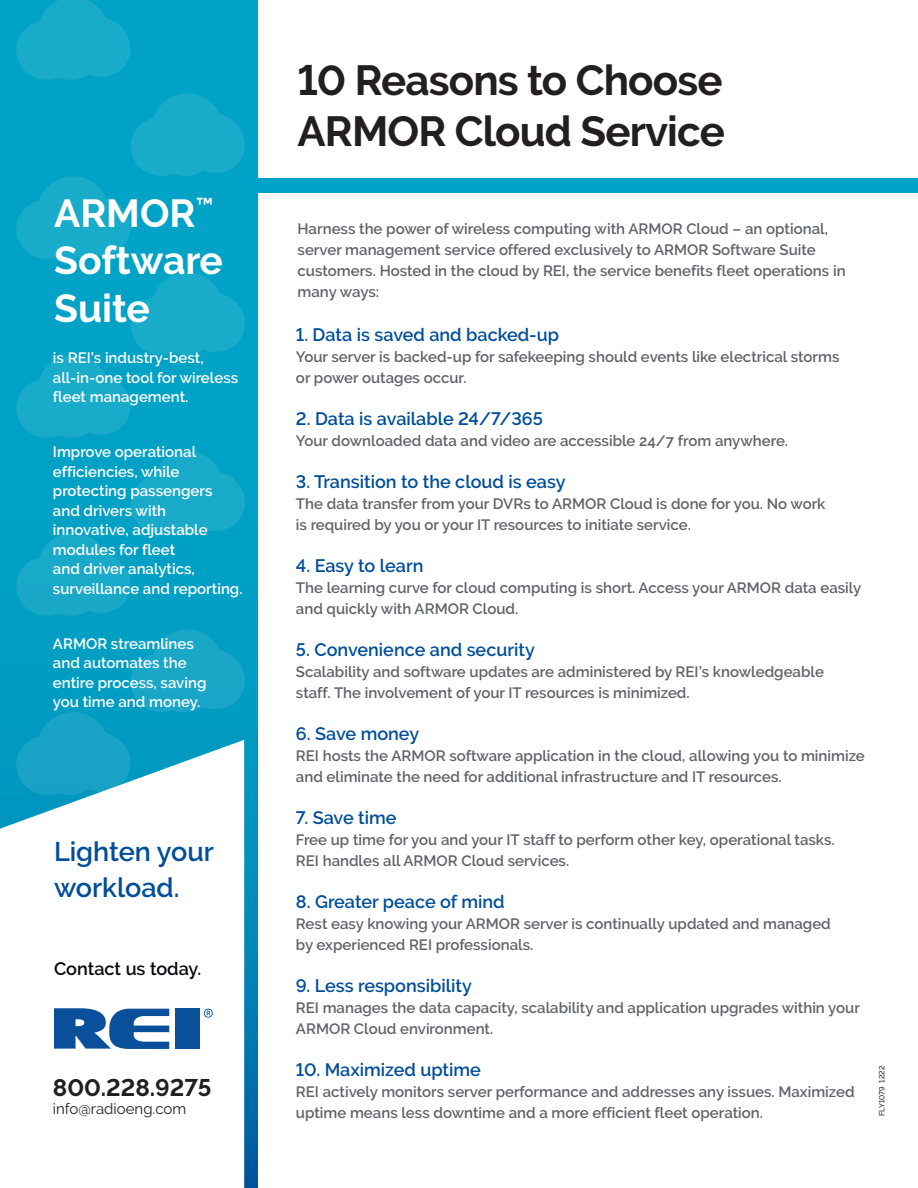
<style>
.page{position:relative;width:918px;height:1188px;background:#fff}
.page>*{position:absolute;margin:0;border:0;box-sizing:border-box;transform-origin:0 0}
.t1{font:700 42px/51px "Raleway";letter-spacing:-.02em;color:#231f20}
.t2{font:700 39px/47.7px "Raleway";color:#fff}
.t3{font:600 27px/36px "Raleway";color:#004e99}
.Body_black{font:700 24px "Raleway";color:#231f20}
.t4{font:600 18px "Raleway";color:#004e99}
.t5{font:600 18px "Raleway";color:#08070e}
.t6{font:600 15px/21px "Raleway";color:#5f636a}
.t7{font:600 15px/19.5px "Raleway";color:#fff}
.Body_black-2{font:15px "Raleway";color:#231f20}
.Prod_Code{font:500 7.5px "Raleway";color:#231f20}
</style>
<div class="page">
<svg style="left:0;top:0;width:257px;height:1188px;background:#009dc2"></svg>
<svg style="left:16px;top:629px;width:230px;height:166px;background:#089fc3"></svg>
<svg style="left:16px;top:451px;width:230px;height:165px;background:#09a3c5"></svg>
<svg style="left:16px;top:272px;width:230px;height:166px;background:#09a5c6"></svg>
<svg style="left:16px;top:0;width:116px;height:80px;background:#12a8c8"></svg>
<svg style="left:16px;top:93px;width:230px;height:166px;background:#09a5c6"></svg>
<div style="left:246px;top:179px;width:672px;height:14px;background:#00a3c7"></div>
<svg style="left:0;top:740px;width:244px;height:448px"></svg>
<svg style="left:16px;top:987px;width:230px;height:165px"></svg>
<p class="t2" style="left:54px;top:190px;width:170px">ARMOR<sup>™<br></sup>Software<br>Suite</p>
<p class="t7" style="left:53px;top:348px;width:187px">is REI’s industry-best, all-in-one tool for wireless fleet management.</p>
<p class="t7" style="left:53px;top:442px;width:191px">Improve operational efficiencies, while protecting passengers and drivers with innovative, adjustable modules for fleet<br>and driver analytics, surveillance and reporting.</p>
<p class="t7" style="left:53px;top:634px;width:155px">ARMOR streamlines and automates the entire process, saving you time and money.</p>
<p class="t3" style="left:54px;top:834px;width:162px">Lighten your workload.</p>
<p class="t5" style="left:54px;top:959px;width:149px">Contact us today.</p>
<p class="Body_black" style="left:53px;top:1074px;width:160px">800.228.9275</p>
<p class="Body_black-2" style="left:53px;top:1100px;width:135px">info@radioeng.com</p>
<p class="t1" style="left:298px;top:55px;width:429px">10 Reasons to Choose<br>ARMOR Cloud Service</p>
<p class="t6" style="left:298px;top:218px;width:550px">Harness the power of wireless computing with ARMOR Cloud – an optional, server management service offered exclusively to ARMOR Software Suite customers. Hosted in the cloud by REI, the service benefits fleet operations in many ways:</p>
<p class="t4" style="left:296px;top:324px;width:265px">1. Data is saved and backed-up</p>
<p class="t6" style="left:296px;top:346px;width:545px">Your server is backed-up for safekeeping should events like electrical storms or power outages occur.</p>
<p class="t4" style="left:296px;top:408px;width:249px">2. Data is available 24/7/365</p>
<p class="t6" style="left:296px;top:430px;width:494px">Your downloaded data and video are accessible 24/7 from anywhere.</p>
<p class="t4" style="left:296px;top:471px;width:271px">3. Transition to the cloud is easy</p>
<p class="t6" style="left:296px;top:493px;width:531px">The data transfer from your DVRs to ARMOR Cloud is done for you. No work is required by you or your IT resources to initiate service.</p>
<p class="t4" style="left:296px;top:555px;width:129px">4. Easy to learn</p>
<p class="t6" style="left:296px;top:577px;width:567px">The learning curve for cloud computing is short. Access your ARMOR data easily and quickly with ARMOR Cloud.</p>
<p class="t4" style="left:296px;top:639px;width:240px">5. Convenience and security</p>
<p class="t6" style="left:296px;top:661px;width:530px">Scalability and software updates are administered by REI’s knowledgeable staff. The involvement of your IT resources is minimized.</p>
<p class="t4" style="left:296px;top:723px;width:125px">6. Save money</p>
<p class="t6" style="left:296px;top:745px;width:570px">REI hosts the ARMOR software application in the cloud, allowing you to minimize and eliminate the need for additional infrastructure and IT resources.</p>
<p class="t4" style="left:296px;top:807px;width:102px">7. Save time</p>
<p class="t6" style="left:296px;top:829px;width:540px">Free up time for you and your IT staff to perform other key, operational tasks.<br>REI handles all ARMOR Cloud services.</p>
<p class="t4" style="left:296px;top:891px;width:210px">8. Greater peace of mind</p>
<p class="t6" style="left:296px;top:913px;width:536px">Rest easy knowing your ARMOR server is continually updated and managed by experienced REI professionals.</p>
<p class="t4" style="left:296px;top:975px;width:178px">9. Less responsibility</p>
<p class="t6" style="left:296px;top:997px;width:565px">REI manages the data capacity, scalability and application upgrades within your<br>ARMOR Cloud environment.</p>
<p class="t4" style="left:296px;top:1059px;width:186px">10. Maximized uptime</p>
<p class="t6" style="left:296px;top:1081px;width:560px">REI actively monitors server performance and addresses any issues. Maximized uptime means less downtime and a more efficient fleet operation.</p>
<p class="Prod_Code" style="left:878px;top:1116px;width:52px;rotate:-90deg">FLY1079 1222</p>
</div>
